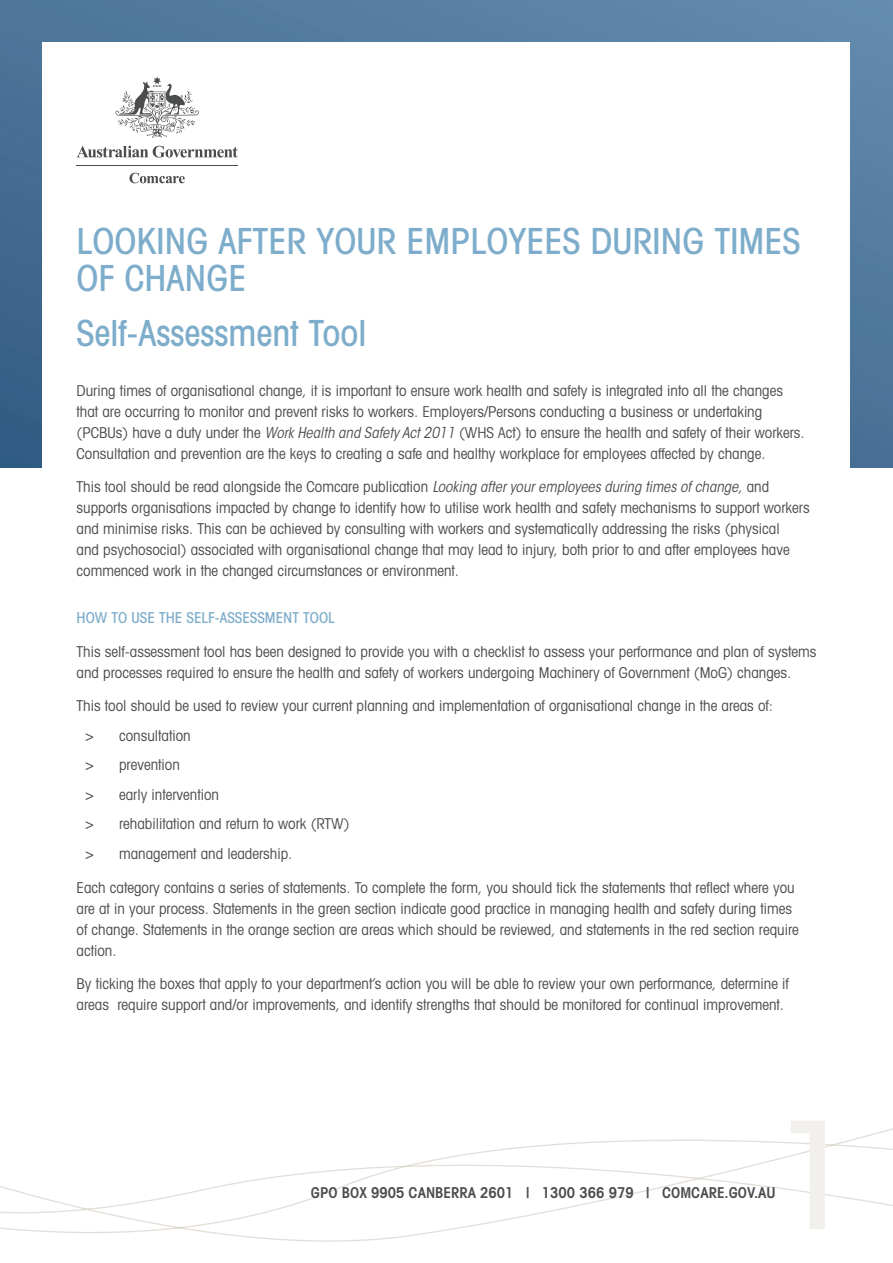
<style>
.page{position:relative;width:893px;height:1263px;background:#fff}
.page>*{position:absolute;margin:0;border:0;box-sizing:border-box;transform-origin:0 0}
.t1{font:500 condensed 36px/37.5px "Avant Garde";color:#7dadcb}
.Text{font:condensed 15px/21px "Avant Garde";color:#4b4c4d}
.Bullet_1{font:condensed 15px "Avant Garde";color:#4b4c4d}
.Heading_4{font:600 condensed 15px "Avant Garde";color:#4b4c4d}
.Heading_1{font:500 condensed 15px "Avant Garde";color:#7dadcb}
.s1{font-family:"ITC Avant Garde Std";font-style:italic}
</style>
<div class="page">
<svg style="left:0;top:1128px;width:893px;height:114px"></svg>
<svg style="left:0;top:0;width:893px;height:468px;background:#527a9e"></svg>
<div style="left:43px;top:43px;width:807px;height:478px;background:#fff"></div>
<svg style="left:77px;top:146px;width:161px;height:12px"></svg>
<svg style="left:115px;top:77px;width:84px;height:61px"></svg>
<hr style="left:77px;top:165px;width:161px;height:1px;background:#4b4c4d">
<svg style="left:129px;top:173px;width:56px;height:10px"></svg>
<p class="t1" style="left:77px;top:221px;width:725px">LOOKING AFTER YOUR EMPLOYEES DURING TIMES<br>OF CHANGE</p>
<p class="t1" style="left:77px;top:313px;width:291px">Self-Assessment Tool</p>
<p class="Text" style="left:77px;top:379px;width:730px">During times of organisational change, it is important to ensure work health and safety is integrated into all the changes that are occurring to monitor and prevent risks to workers. Employers/Persons conducting a business or undertaking (PCBUs) have a duty under the <span class="s1">Work Health and Safety Act 2011</span> (WHS Act) to ensure the health and safety of their workers.<br>Consultation and prevention are the keys to creating a safe and healthy workplace for employees affected by change.</p>
<p class="Text" style="left:77px;top:476px;width:735px">This tool should be read alongside the Comcare publication <span class="s1">Looking after your employees during times of change</span>, and supports organisations impacted by change to identify how to utilise work health and safety mechanisms to support workers and minimise risks. This can be achieved by consulting with workers and systematically addressing the risks (physical<br>and psychosocial) associated with organisational change that may lead to injury, both prior to and after employees have commenced work in the changed circumstances or environment.</p>
<p class="Heading_1" style="left:77px;top:608px;width:260px">HOW TO USE THE SELF-ASSESSMENT TOOL</p>
<p class="Text" style="left:77px;top:640px;width:741px">This self-assessment tool has been designed to provide you with a checklist to assess your performance and plan of systems and processes required to ensure the health and safety of workers undergoing Machinery of Government (MoG) changes.</p>
<p class="Text" style="left:77px;top:695px;width:698px">This tool should be used to review your current planning and implementation of organisational change in the areas of:</p>
<p class="Bullet_1" style="left:85px;top:726px;width:107px">&gt; consultation</p>
<p class="Bullet_1" style="left:85px;top:756px;width:96px">&gt; prevention</p>
<p class="Bullet_1" style="left:85px;top:785px;width:135px">&gt; early intervention</p>
<p class="Bullet_1" style="left:85px;top:815px;width:266px">&gt; rehabilitation and return to work (RTW)</p>
<p class="Bullet_1" style="left:85px;top:844px;width:209px">&gt; management and leadership.</p>
<p class="Text" style="left:77px;top:876px;width:724px">Each category contains a series of statements. To complete the form, you should tick the statements that reflect where you are at in your process. Statements in the green section indicate good practice in managing health and safety during times of change. Statements in the orange section are areas which should be reviewed, and statements in the red section require action.</p>
<p class="Text" style="left:77px;top:973px;width:714px">By ticking the boxes that apply to your department’s action you will be able to review your own performance, determine if areas require support and/or improvements, and identify strengths that should be monitored for continual improvement.</p>
<p class="Heading_4" style="left:311px;top:1183px;width:466px">GPO BOX 9905 CANBERRA 2601 | 1300 366 979 | COMCARE.GOV.AU</p>
</div>
